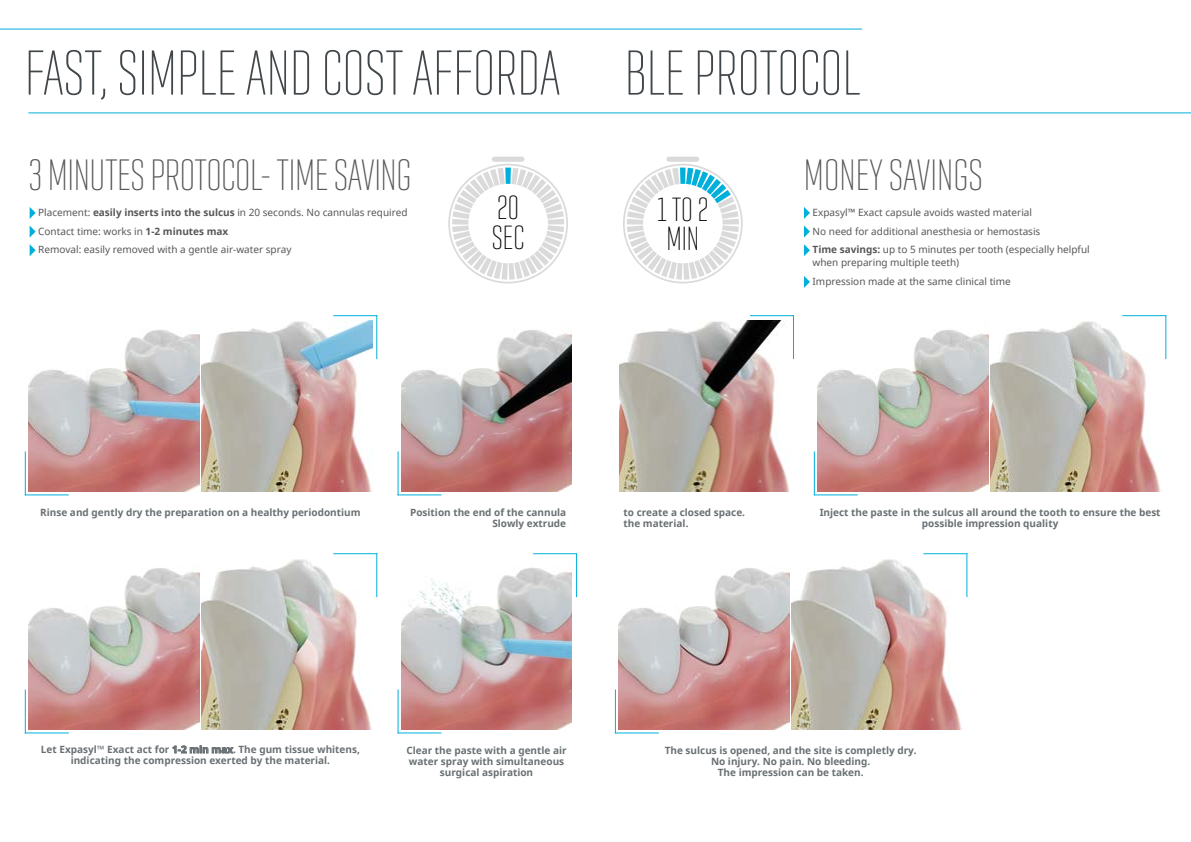
<style>
.page{position:relative;width:1191px;height:842px;background:#fff}
.page>*{position:absolute;margin:0;border:0;box-sizing:border-box;transform-origin:0 0}
.t1{font:200 65px "Geogrotesque X Comp";color:#404649}
.t2{font:200 45px "Geogrotesque X Comp";letter-spacing:-.01em;color:#575756}
.t3{font:200 34.3px/29.2px "Geogrotesque X Comp";color:#000}
.t4{font:700 10px/11px "Noto Sans";color:#697073;text-align:center}
.t5{font:10px/18.7px "Noto Sans";color:#575756}
.s1{font-weight:700}
</style>
<div class="page">
<hr style="left:0;top:29px;width:862px;height:1px;background:#00b0db">
<hr style="left:28px;top:112px;width:1163px;height:1px;background:#00b0db">
<img style="left:29px;top:330px;width:170px;height:161px">
<img style="left:619px;top:320px;width:170px;height:171px">
<img style="left:202px;top:320px;width:170px;height:171px">
<img style="left:401px;top:330px;width:171px;height:161px">
<img style="left:401px;top:568px;width:171px;height:161px">
<svg style="left:30px;top:207px;width:6px;height:12px"></svg>
<svg style="left:30px;top:226px;width:6px;height:11px"></svg>
<svg style="left:30px;top:244px;width:6px;height:12px"></svg>
<svg style="left:804px;top:207px;width:6px;height:12px"></svg>
<svg style="left:804px;top:226px;width:6px;height:12px"></svg>
<svg style="left:804px;top:244px;width:6px;height:12px"></svg>
<svg style="left:804px;top:276px;width:6px;height:12px"></svg>
<svg style="left:452px;top:168px;width:112px;height:112px"></svg>
<div style="left:448px;top:164px;width:120px;height:119px;border:2px solid #dadada;border-radius:50%"></div>
<div style="left:494px;top:157px;width:28px;height:5px;background:#dadada"></div>
<svg style="left:627px;top:168px;width:112px;height:112px"></svg>
<div style="left:623px;top:164px;width:119px;height:119px;border:2px solid #dadada;border-radius:50%"></div>
<div style="left:669px;top:157px;width:27px;height:5px;background:#dadada"></div>
<hr style="left:25px;top:494px;width:44px;height:1px;background:#00b0db">
<hr style="left:25px;top:451px;width:1px;height:44px;background:#00b0db">
<hr style="left:333px;top:315px;width:44px;height:1px;background:#00b0db">
<hr style="left:376px;top:315px;width:1px;height:44px;background:#00b0db">
<hr style="left:397px;top:494px;width:44px;height:1px;background:#00b0db">
<hr style="left:397px;top:451px;width:1px;height:44px;background:#00b0db">
<hr style="left:750px;top:315px;width:44px;height:1px;background:#00b0db">
<hr style="left:793px;top:315px;width:1px;height:44px;background:#00b0db">
<img style="left:817px;top:330px;width:171px;height:161px">
<img style="left:990px;top:321px;width:171px;height:170px">
<hr style="left:814px;top:494px;width:43px;height:1px;background:#00b0db">
<hr style="left:814px;top:451px;width:1px;height:44px;background:#00b0db">
<hr style="left:1122px;top:315px;width:44px;height:1px;background:#00b0db">
<hr style="left:1165px;top:315px;width:1px;height:44px;background:#00b0db">
<img style="left:29px;top:568px;width:170px;height:161px">
<img style="left:202px;top:559px;width:170px;height:170px">
<hr style="left:25px;top:732px;width:44px;height:1px;background:#00b0db">
<hr style="left:25px;top:689px;width:1px;height:44px;background:#00b0db">
<hr style="left:333px;top:553px;width:44px;height:1px;background:#00b0db">
<hr style="left:376px;top:553px;width:1px;height:44px;background:#00b0db">
<img style="left:619px;top:568px;width:170px;height:161px">
<img style="left:792px;top:559px;width:170px;height:170px">
<hr style="left:615px;top:732px;width:44px;height:1px;background:#00b0db">
<hr style="left:615px;top:689px;width:1px;height:44px;background:#00b0db">
<hr style="left:923px;top:553px;width:44px;height:1px;background:#00b0db">
<hr style="left:966px;top:553px;width:1px;height:44px;background:#00b0db">
<hr style="left:533px;top:553px;width:44px;height:1px;background:#00b0db">
<hr style="left:576px;top:553px;width:1px;height:44px;background:#00b0db">
<hr style="left:397px;top:732px;width:44px;height:1px;background:#00b0db">
<hr style="left:397px;top:689px;width:1px;height:44px;background:#00b0db">
<h1 class="t1" style="left:25px;top:32px;width:837px">FAST, SIMPLE AND COST AFFORDA BLE PROTOCOL</h1>
<h2 class="t2" style="left:28px;top:147px;width:384px">3 MINUTES PROTOCOL- TIME SAVING</h2>
<p class="t5" style="left:38px;top:203px;width:371px">Placement: <span class="s1">easily inserts into the sulcus</span> in 20 seconds. No cannulas required<br>Contact time: works in <span class="s1">1-2 minutes max<br></span>Removal: easily removed with a gentle air-water spray</p>
<h3 class="t3" style="left:492px;top:192px;width:34px">20<br>SEC</h3>
<h3 class="t3" style="left:657px;top:194px;width:53px">1 TO 2<br>MIN</h3>
<h2 class="t2" style="left:804px;top:147px;width:180px">MONEY SAVINGS</h2>
<p class="t5" style="left:812px;top:203px;width:279px">Expasyl™ Exact capsule avoids wasted material<br>No need for additional anesthesia or hemostasis<br><span class="s1">Time savings:</span> up to 5 minutes per tooth (especially helpful</p>
<p class="t5" style="left:812px;top:253px;width:200px">when preparing multiple teeth)<br>Impression made at the same clinical time</p>
<p class="t4" style="left:40px;top:507px;width:322px">Rinse and gently dry the preparation on a healthy periodontium</p>
<p class="t4" style="left:410px;top:507px;width:158px">Position the end of the cannula</p>
<p class="t4" style="left:623px;top:507px;width:123px">to create a closed space.</p>
<p class="t4" style="left:492px;top:518px;width:75px">Slowly extrude</p>
<p class="t4" style="left:623px;top:518px;width:67px">the material.</p>
<p class="t4" style="left:819px;top:507px;width:342px">Inject the paste in the sulcus all around the tooth to ensure the best possible impression quality</p>
<p class="t4" style="left:41px;top:744px;width:320px">Let Expasyl™ Exact act for 1-2 min max. The gum tissue whitens, indicating the compression exerted by the material.</p>
<p class="t4" style="left:406px;top:745px;width:162px">Clear the paste with a gentle air water spray with simultaneous surgical aspiration</p>
<p class="t4" style="left:664px;top:745px;width:253px">The sulcus is opened, and the site is completly dry.<br>No injury. No pain. No bleeding.<br>The impression can be taken.</p>
</div>
